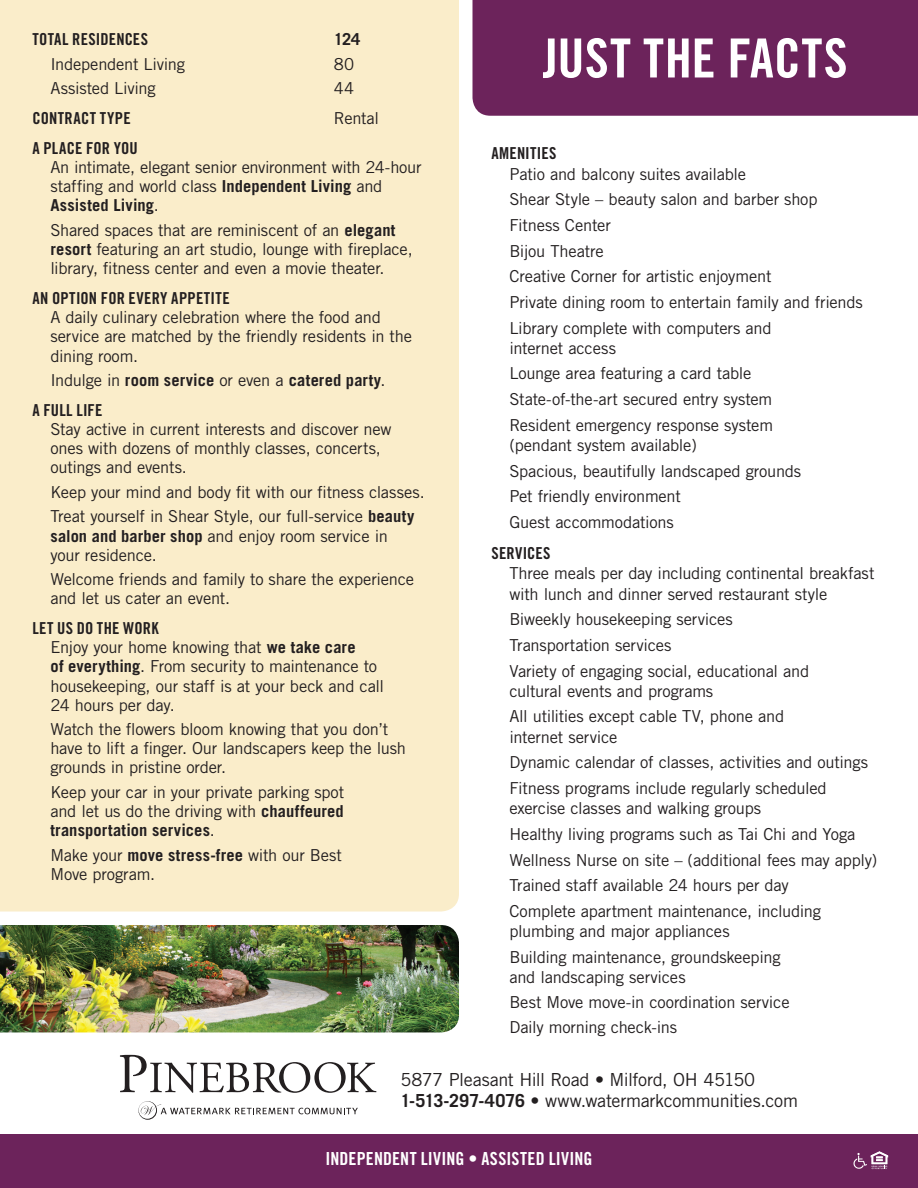
<style>
.page{position:relative;width:918px;height:1188px;background:#fff}
.page>*{position:absolute;margin:0;border:0;box-sizing:border-box;transform-origin:0 0}
.t1{font:54px "Trade Gothic Bold Cond Twenty";letter-spacing:.01em;color:#fff}
.t2{font:18px/21px "Trade Gothic";letter-spacing:-.02em;color:#231f20}
.t3{font:18px "Trade Gothic Bold Cond Twenty";letter-spacing:.01em;color:#fff}
.t4{font:16.5px/25.7px "Trade Gothic";letter-spacing:-.015em;color:#231f20}
.t5{font:16.5px "Trade Gothic Bold Cond Twenty";letter-spacing:.015em;color:#231f20}
.t6{font:700 16.5px "Trade Gothic";letter-spacing:.01em;color:#231f20}
.s1{font-weight:700}
.s2{font-weight:400}
</style>
<div class="page">
<div style="left:0;top:0;width:459px;height:912px;background:#faedca"></div>
<div style="left:472px;top:0;width:446px;height:116px;background:#6c235b"></div>
<div style="left:0;top:1134px;width:918px;height:54px;background:#6c235b"></div>
<svg style="left:854px;top:1151px;width:34px;height:18px"></svg>
<svg style="left:138px;top:1101px;width:220px;height:19px"></svg>
<svg style="left:120px;top:1055px;width:256px;height:38px"></svg>
<img style="left:0;top:925px;width:459px;height:107px">
<p class="t5" style="left:32px;top:29px;width:117px">TOTAL RESIDENCES</p>
<p class="t6" style="left:334px;top:29px;width:28px">124</p>
<p class="t4" style="left:50px;top:51px;width:136px">Independent Living</p>
<p class="t4" style="left:334px;top:51px;width:22px">80</p>
<p class="t4" style="left:50px;top:75px;width:107px">Assisted Living</p>
<p class="t4" style="left:334px;top:75px;width:22px">44</p>
<p class="t5" style="left:32px;top:108px;width:100px">CONTRACT TYPE</p>
<p class="t4" style="left:334px;top:105px;width:47px">Rental</p>
<p class="t5" style="left:32px;top:138px;width:107px">A PLACE FOR YOU</p>
<p class="t4" style="left:50px;top:158px;width:373px;line-height:19px">An intimate, elegant senior environment with 24-hour staffing and world class <span class="s1">Independent Living</span> and<br><span class="s1">Assisted Living</span>.</p>
<p class="t4" style="left:50px;top:220px;width:364px;line-height:19px">Shared spaces that are reminiscent of an <span class="s1">elegant resort</span> featuring an art studio, lounge with fireplace, library, fitness center and even a movie theater.</p>
<p class="t5" style="left:32px;top:288px;width:199px">AN OPTION FOR EVERY APPETITE</p>
<p class="t4" style="left:50px;top:308px;width:363px;line-height:19px">A daily culinary celebration where the food and service are matched by the friendly residents in the dining room.</p>
<p class="t6" style="left:50px;top:370px;width:336px"><span class="s2">Indulge in</span> room service <span class="s2">or even a</span> catered party<span class="s2">.</span></p>
<p class="t5" style="left:32px;top:400px;width:72px">A FULL LIFE</p>
<p class="t4" style="left:50px;top:420px;width:343px;line-height:19px">Stay active in current interests and discover new ones with dozens of monthly classes, concerts, outings and events.</p>
<p class="t4" style="left:50px;top:480px;width:376px;line-height:24.5px">Keep your mind and body fit with our fitness classes.<br>Treat yourself in Shear Style, our full-service <span class="s1">beauty</span></p>
<p class="t4" style="left:50px;top:526px;width:339px;line-height:19px"><span class="s1">salon and barber shop</span> and enjoy room service in your residence.</p>
<p class="t4" style="left:50px;top:570px;width:365px;line-height:19px">Welcome friends and family to share the experience and let us cater an event.</p>
<p class="t5" style="left:32px;top:618px;width:128px">LET US DO THE WORK</p>
<p class="t4" style="left:50px;top:638px;width:335px;line-height:19px">Enjoy your home knowing that <span class="s1">we take care<br>of everything</span>. From security to maintenance to housekeeping, our staff is at your beck and call 24 hours per day.</p>
<p class="t4" style="left:50px;top:720px;width:357px;line-height:19px">Watch the flowers bloom knowing that you don’t have to lift a finger. Our landscapers keep the lush grounds in pristine order.</p>
<p class="t4" style="left:50px;top:782px;width:295px;line-height:19px;text-align:justify">Keep your car in your private parking spot and let us do the driving with <span class="s1">chauffeured transportation services</span>.</p>
<p class="t4" style="left:50px;top:845px;width:293px;line-height:19px">Make your <span class="s1">move stress-free</span> with our Best<br>Move program.</p>
<h1 class="t1" style="left:543px;top:25px;width:306px">JUST THE FACTS</h1>
<p class="t5" style="left:491px;top:143px;width:67px">AMENITIES</p>
<p class="t4" style="left:509px;top:161px;width:355px">Patio and balcony suites available<br>Shear Style – beauty salon and barber shop Fitness Center<br>Bijou Theatre<br>Creative Corner for artistic enjoyment<br>Private dining room to entertain family and friends Library complete with computers and</p>
<p class="t4" style="left:509px;top:335px;width:265px">internet access<br>Lounge area featuring a card table<br>State-of-the-art secured entry system<br>Resident emergency response system</p>
<p class="t4" style="left:509px;top:432px;width:293px">(pendant system available)<br>Spacious, beautifully landscaped grounds<br>Pet friendly environment<br>Guest accommodations</p>
<p class="t5" style="left:491px;top:543px;width:61px">SERVICES</p>
<p class="t4" style="left:509px;top:563px;width:367px;line-height:20.2px">Three meals per day including continental breakfast with lunch and dinner served restaurant style</p>
<p class="t4" style="left:509px;top:606px;width:301px">Biweekly housekeeping services<br>Transportation services<br>Variety of engaging social, educational and</p>
<p class="t4" style="left:509px;top:678px;width:276px">cultural events and programs<br>All utilities except cable TV, phone and</p>
<p class="t4" style="left:509px;top:724px;width:360px">internet service<br>Dynamic calendar of classes, activities and outings<br>Fitness programs include regularly scheduled</p>
<p class="t4" style="left:509px;top:795px;width:370px">exercise classes and walking groups<br>Healthy living programs such as Tai Chi and Yoga Wellness Nurse on site – (additional fees may apply)<br>Trained staff available 24 hours per day<br>Complete apartment maintenance, including</p>
<p class="t4" style="left:509px;top:918px;width:273px">plumbing and major appliances<br>Building maintenance, groundskeeping</p>
<p class="t4" style="left:509px;top:964px;width:282px;line-height:24.9px">and landscaping services<br>Best Move move-in coordination service<br>Daily morning check-ins</p>
<p class="t2" style="left:400px;top:1069px;width:399px">5877 Pleasant Hill Road • Milford, OH 45150<br><span class="s1">1-513-297-4076</span> • www.watermarkcommunities.com</p>
<p class="t3" style="left:326px;top:1148px;width:268px">INDEPENDENT LIVING • ASSISTED LIVING</p>
</div>
